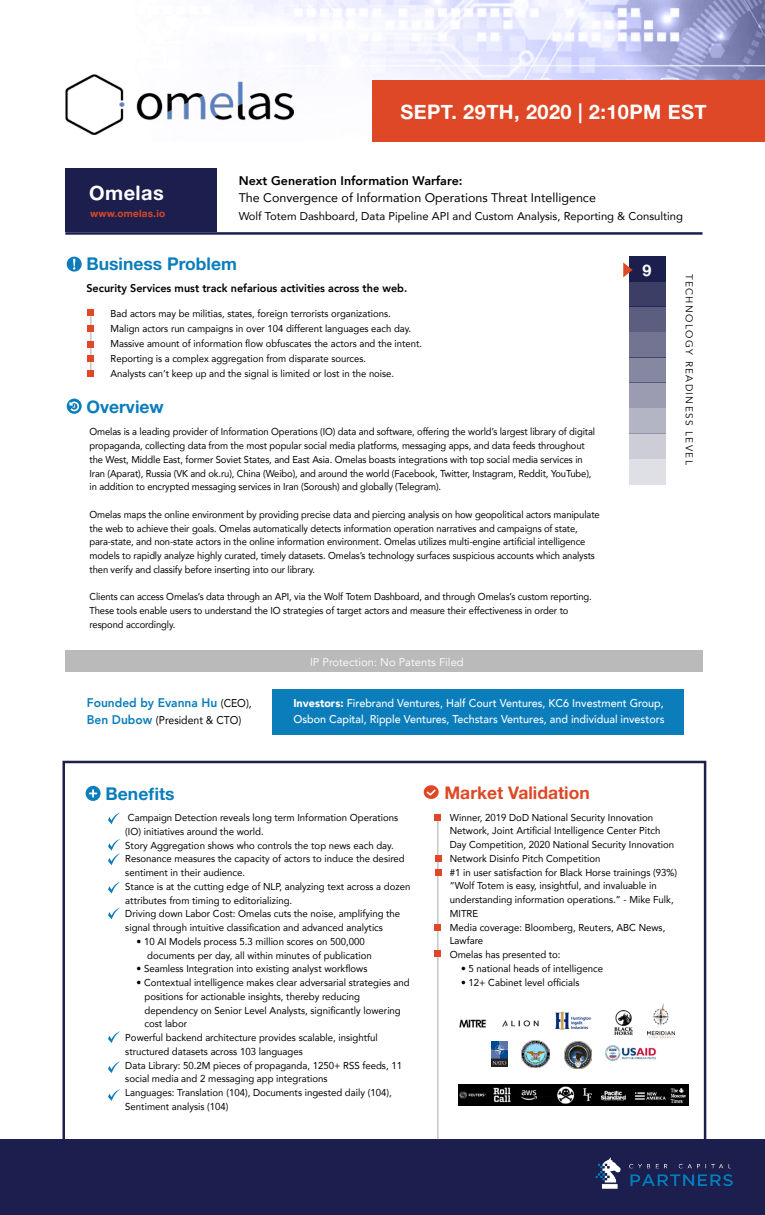
<style>
.page{position:relative;width:765px;height:1215px;background:#fff}
.page>*{position:absolute;margin:0;border:0;box-sizing:border-box;transform-origin:0 0}
.t1{font:20px "Alte Haas Grotesk Bold";letter-spacing:.02em;color:#fff}
.t2{font:17.5px "Alte Haas Grotesk Bold";color:#0b7dbb}
.t3{font:17.5px "Alte Haas Grotesk Bold";color:#de4826}
.t4{font:16.25px "Alte Haas Grotesk Bold";color:#fff}
.t5{font:12.5px "Avenir";color:#000}
.t6{font:800 12.5px "Avenir";color:#000}
.t7{font:800 12.5px "Avenir";color:#0b7dbb;scale:.96 1}
.t8{font:500 11.25px/16.2px "Avenir";color:#fff;scale:.96 1}
.t9{font:11.25px "Avenir";color:#000}
.t10{font:800 11.25px "Avenir";color:#000;scale:.96 1}
.t11{font:11.25px "Avenir";color:#fff}
.t12{font:11.25px "Avenir";color:#000;scale:.93 1}
.t13{font:10px/13.8px "Avenir";color:#000;scale:.96 1}
.t14{font:10px/13.8px "Avenir";color:#000;scale:.94 1}
.t15{font:10px/15px "Avenir";color:#000;scale:.95 1}
.t16{font:10px "Avenir";letter-spacing:.14em;color:#000}
.t17{font:10px "Alte Haas Grotesk Bold";letter-spacing:.02em;color:#de4826}
.s1{font-weight:400;font-size:11.25px;color:#000}
.s2{font-weight:800;font-size:12.5px;color:#0b7dbb}
.s3{font-weight:900}
</style>
<div class="page">
<img style="left:242px;top:0;width:523px;height:141px">
<div style="left:373px;top:80px;width:392px;height:61px;background:#de4826"></div>
<div style="left:0;top:1139px;width:765px;height:76px;background:#1c1f4e"></div>
<hr style="left:65px;top:232px;width:637px;height:3px;background:#1c1f4e">
<div style="left:629px;top:459px;width:37px;height:25px;background:#dfe0e6"></div>
<div style="left:629px;top:434px;width:37px;height:25px;background:#cdcdd8"></div>
<div style="left:629px;top:408px;width:37px;height:26px;background:#b4b5c4"></div>
<div style="left:629px;top:383px;width:37px;height:25px;background:#9b9cb1"></div>
<div style="left:629px;top:357px;width:37px;height:26px;background:#8688a1"></div>
<div style="left:629px;top:332px;width:37px;height:25px;background:#727491"></div>
<div style="left:629px;top:307px;width:37px;height:25px;background:#5c5e7f"></div>
<div style="left:629px;top:281px;width:37px;height:26px;background:#3c3e66"></div>
<div style="left:629px;top:256px;width:37px;height:25px;background:#1c1f4e"></div>
<svg style="left:623px;top:262px;width:10px;height:15px"></svg>
<div style="left:65px;top:651px;width:637px;height:21px;background:#bbbaba"></div>
<div style="left:65px;top:168px;width:151px;height:64px;background:#1c1f4e"></div>
<svg style="left:67px;top:256px;width:15px;height:16px"></svg>
<svg style="left:67px;top:399px;width:15px;height:15px"></svg>
<div style="left:62px;top:761px;width:644px;height:392px;border:2px solid #1c1f4e"></div>
<svg style="left:424px;top:785px;width:15px;height:14px"></svg>
<svg style="left:108px;top:812px;width:12px;height:12px"></svg>
<svg style="left:108px;top:839px;width:12px;height:26px"></svg>
<svg style="left:86px;top:786px;width:15px;height:15px"></svg>
<hr style="left:90px;top:316px;width:1px;height:59px;background:#bbbaba">
<div style="left:272px;top:689px;width:411px;height:45px;background:#0b7dbb"></div>
<div style="left:88px;top:309px;width:6px;height:7px;background:#de4826"></div>
<div style="left:88px;top:325px;width:6px;height:7px;background:#de4826"></div>
<div style="left:88px;top:341px;width:6px;height:7px;background:#de4826"></div>
<div style="left:88px;top:355px;width:6px;height:7px;background:#de4826"></div>
<div style="left:88px;top:370px;width:6px;height:7px;background:#de4826"></div>
<hr style="left:437px;top:818px;width:1px;height:321px;background:#bbbaba">
<svg style="left:108px;top:882px;width:12px;height:12px"></svg>
<svg style="left:108px;top:908px;width:12px;height:11px"></svg>
<svg style="left:108px;top:1031px;width:12px;height:12px"></svg>
<div style="left:434px;top:815px;width:7px;height:6px;background:#de4826"></div>
<img style="left:65px;top:74px;width:228px;height:61px">
<svg style="left:108px;top:1061px;width:12px;height:12px"></svg>
<svg style="left:108px;top:1089px;width:12px;height:12px"></svg>
<div style="left:435px;top:855px;width:7px;height:6px;background:#de4826"></div>
<div style="left:435px;top:869px;width:7px;height:7px;background:#de4826"></div>
<div style="left:434px;top:924px;width:7px;height:7px;background:#de4826"></div>
<div style="left:434px;top:950px;width:7px;height:7px;background:#de4826"></div>
<img style="left:458px;top:1084px;width:230px;height:22px">
<img style="left:459px;top:1019px;width:27px;height:9px">
<img style="left:502px;top:1020px;width:36px;height:7px">
<img style="left:555px;top:1012px;width:37px;height:18px">
<img style="left:615px;top:1010px;width:18px;height:25px">
<img style="left:647px;top:1003px;width:28px;height:35px">
<img style="left:491px;top:1042px;width:17px;height:24px">
<img style="left:522px;top:1041px;width:27px;height:27px">
<img style="left:565px;top:1042px;width:27px;height:27px">
<img style="left:605px;top:1045px;width:52px;height:16px">
<img style="left:595px;top:1157px;width:138px;height:32px">
<h1 class="t1" style="left:89px;top:180px;width:76px">Omelas</h1>
<p class="t17" style="left:90px;top:207px;width:77px">www.omelas.io</p>
<h1 class="t1" style="left:400px;top:100px;width:308px">SEPT. 29TH, 2020 | 2:10PM EST</h1>
<p class="t6" style="left:239px;top:171px;width:225px">Next Generation Information Warfare:</p>
<p class="t5" style="left:239px;top:188px;width:359px">The Convergence of Information Operations Threat Intelligence</p>
<p class="t9" style="left:239px;top:207px;width:446px">Wolf Totem Dashboard, Data Pipeline API and Custom Analysis, Reporting &amp; Consulting</p>
<h2 class="t2" style="left:86px;top:253px;width:152px">Business Problem</h2>
<h3 class="t4" style="left:643px;top:260px;width:11px">9</h3>
<p class="t10" style="left:86px;top:279px;width:336px">Security Services must track nefarious activities across the web.</p>
<p class="t15" style="left:111px;top:305px;width:329px">Bad actors may be militias, states, foreign terrorists organizations.<br>Malign actors run campaigns in over 104 different languages each day.<br>Massive amount of information flow obfuscates the actors and the intent.<br>Reporting is a complex aggregation from disparate sources.<br>Analysts can’t keep up and the signal is limited or lost in the noise.</p>
<h2 class="t2" style="left:86px;top:395px;width:79px">Overview</h2>
<p class="t14" style="left:90px;top:425px;width:539px">Omelas is a leading provider of Information Operations (IO) data and software, offering the world’s largest library of digital propaganda, collecting data from the most popular social media platforms, messaging apps, and data feeds throughout the West, Middle East, former Soviet States, and East Asia. Omelas boasts integrations with top social media services in Iran (Aparat), Russia (VK and ok.ru), China (Weibo), and around the world (Facebook, Twitter, Instagram, Reddit, YouTube), in addition to encrypted messaging services in Iran (Soroush) and globally (Telegram).</p>
<p class="t14" style="left:90px;top:507px;width:544px">Omelas maps the online environment by providing precise data and piercing analysis on how geopolitical actors manipulate the web to achieve their goals. Omelas automatically detects information operation narratives and campaigns of state, para-state, and non-state actors in the online information environment. Omelas utilizes multi-engine artificial intelligence models to rapidly analyze highly curated, timely datasets. Omelas’s technology surfaces suspicious accounts which analysts then verify and classify before inserting into our library.</p>
<p class="t14" style="left:90px;top:590px;width:536px">Clients can access Omelas’s data through an API, via the Wolf Totem Dashboard, and through Omelas’s custom reporting.<br>These tools enable users to understand the IO strategies of target actors and measure their effectiveness in order to respond accordingly.</p>
<p class="t7" style="left:87px;top:693px;width:173px">Founded by Evanna Hu <span class="s1">(CEO),</span></p>
<p class="t12" style="left:87px;top:711px;width:168px"><span class="s2">Ben Dubow</span> (President &amp; CTO)</p>
<p class="t11" style="left:310px;top:655px;width:155px">IP Protection: No Patents Filed</p>
<p class="t8" style="left:293px;top:694px;width:388px"><span class="s3">Investors:</span> Firebrand Ventures, Half Court Ventures, KC6 Investment Group,<br>Osbon Capital, Ripple Ventures, Techstars Ventures, and individual investors</p>
<p class="t16" style="left:695px;top:274px;width:193px;rotate:90deg">TECHNOLOGY READINESS LEVEL</p>
<h2 class="t2" style="left:106px;top:783px;width:71px">Benefits</h2>
<p class="t13" style="left:125px;top:811px;width:298px">Campaign Detection reveals long term Information Operations (IO) initiatives around the world.<br>Story Aggregation shows who controls the top news each day.<br>Resonance measures the capacity of actors to induce the desired sentiment in their audience.<br>Stance is at the cutting edge of NLP, analyzing text across a dozen attributes from timing to editorializing.<br>Driving down Labor Cost: Omelas cuts the noise, amplifying the signal through intuitive classification and advanced analytics</p>
<p class="t13" style="left:147px;top:934px;width:236px;text-indent:-11px">• 10 AI Models process 5.3 million scores on 500,000 documents per day, all within minutes of publication</p>
<p class="t13" style="left:137px;top:962px;width:242px">• Seamless Integration into existing analyst workflows</p>
<p class="t13" style="left:137px;top:976px;width:286px">• Contextual intelligence makes clear adversarial strategies and</p>
<p class="t13" style="left:145px;top:989px;width:226px">positions for actionable insights, thereby reducing</p>
<p class="t13" style="left:145px;top:1003px;width:268px">dependency on Senior Level Analysts, significantly lowering</p>
<p class="t13" style="left:145px;top:1017px;width:46px">cost labor</p>
<p class="t13" style="left:125px;top:1031px;width:265px">Powerful backend architecture provides scalable, insightful</p>
<p class="t13" style="left:125px;top:1044px;width:186px">structured datasets across 103 languages</p>
<p class="t13" style="left:125px;top:1058px;width:290px">Data Library: 50.2M pieces of propaganda, 1250+ RSS feeds, 11</p>
<p class="t13" style="left:125px;top:1072px;width:212px">social media and 2 messaging app integrations</p>
<p class="t13" style="left:125px;top:1086px;width:279px">Languages: Translation (104), Documents ingested daily (104),</p>
<p class="t13" style="left:125px;top:1099px;width:109px">Sentiment analysis (104)</p>
<h2 class="t3" style="left:444px;top:782px;width:147px">Market Validation</h2>
<p class="t13" style="left:450px;top:810px;width:238px">Winner, 2019 DoD National Security Innovation Network, Joint Artificial Intelligence Center Pitch Day Competition, 2020 National Security Innovation Network Disinfo Pitch Competition<br>#1 in user satisfaction for Black Horse trainings (93%) “Wolf Totem is easy, insightful, and invaluable in understanding information operations.” - Mike Fulk, MITRE<br>Media coverage: Bloomberg, Reuters, ABC News, Lawfare<br>Omelas has presented to:</p>
<p class="t13" style="left:461px;top:961px;width:149px">• 5 national heads of intelligence</p>
<p class="t13" style="left:461px;top:975px;width:125px">• 12+ Cabinet level officials</p>
</div>
